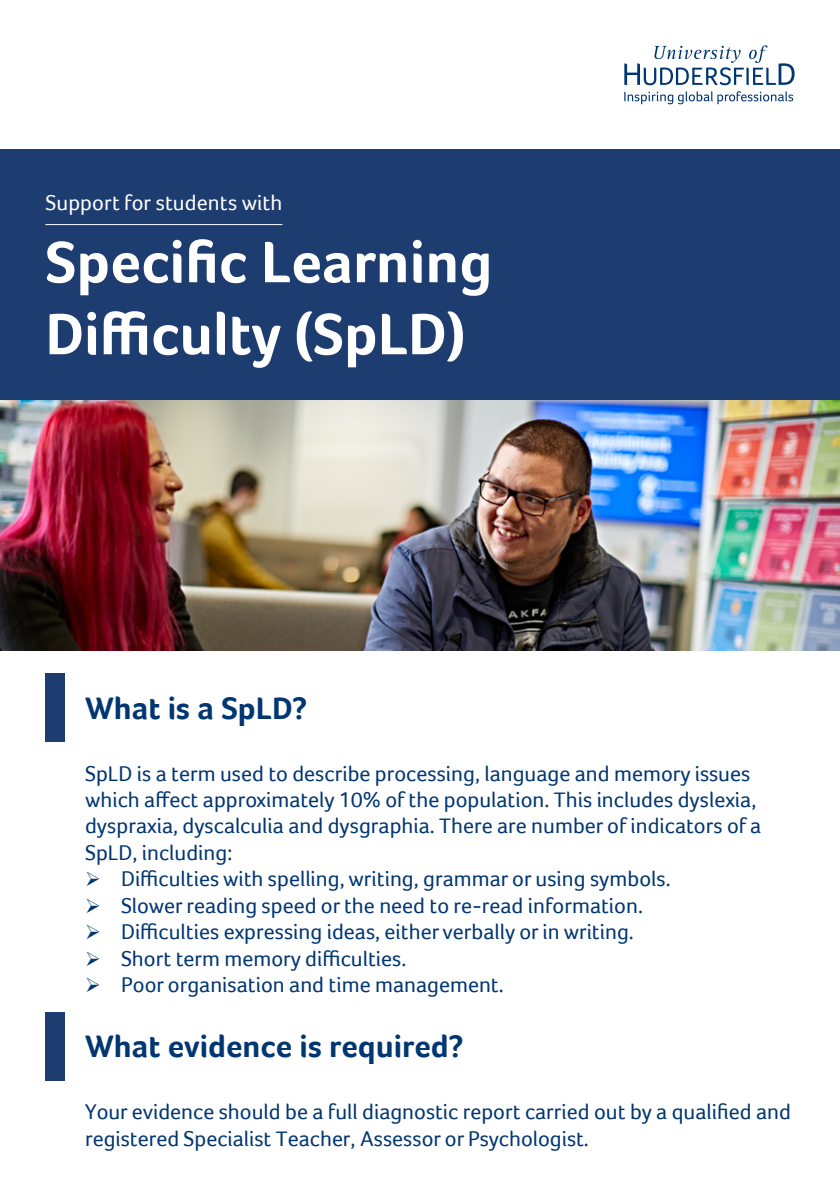
<style>
.page{position:relative;width:840px;height:1191px;background:#fff}
.page>*{position:absolute;margin:0;border:0;box-sizing:border-box;transform-origin:0 0}
.t1{font:700 60px/72px "Foco";color:#fff}
.t2{font:700 32px "Foco";color:#003671}
.t3{font:22px/26.4px "Foco";color:#003671}
.t4{font:22px "Foco";letter-spacing:.005em;color:#fff}
</style>
<div class="page">
<img style="left:0;top:400px;width:839px;height:251px">
<svg style="left:624px;top:91px;width:168px;height:13px"></svg>
<svg style="left:624px;top:45px;width:170px;height:40px"></svg>
<div style="left:0;top:149px;width:839px;height:251px;background:#1d3c6f"></div>
<hr style="left:45px;top:224px;width:237px;height:1px;background:#fff">
<div style="left:45px;top:673px;width:20px;height:68px;background:#1d3c6f"></div>
<div style="left:45px;top:1012px;width:20px;height:68px;background:#1d3c6f"></div>
<p class="t4" style="left:45px;top:190px;width:238px">Support for students with</p>
<h1 class="t1" style="left:45px;top:225px;width:448px">Specific Learning<br>Difficulty (SpLD)</h1>
<h2 class="t2" style="left:85px;top:689px;width:224px">What is a SpLD?</h2>
<p class="t3" style="left:85px;top:760px;width:677px">SpLD is a term used to describe processing, language and memory issues which affect approximately 10% of the population. This includes dyslexia, dyspraxia, dyscalculia and dysgraphia. There are number of indicators of a SpLD, including:</p>
<p class="t3" style="left:85px;top:865px;width:586px">➢ Difficulties with spelling, writing, grammar or using symbols.</p>
<p class="t3" style="left:85px;top:892px;width:559px">➢ Slower reading speed or the need to re-read information.</p>
<p class="t3" style="left:85px;top:918px;width:550px">➢ Difficulties expressing ideas, either verbally or in writing.</p>
<p class="t3" style="left:85px;top:944px;width:322px">➢ Short term memory difficulties.</p>
<p class="t3" style="left:85px;top:971px;width:420px">➢ Poor organisation and time management.</p>
<h2 class="t2" style="left:85px;top:1027px;width:379px">What evidence is required?</h2>
<p class="t3" style="left:85px;top:1098px;width:706px">Your evidence should be a full diagnostic report carried out by a qualified and registered Specialist Teacher, Assessor or Psychologist.</p>
</div>
